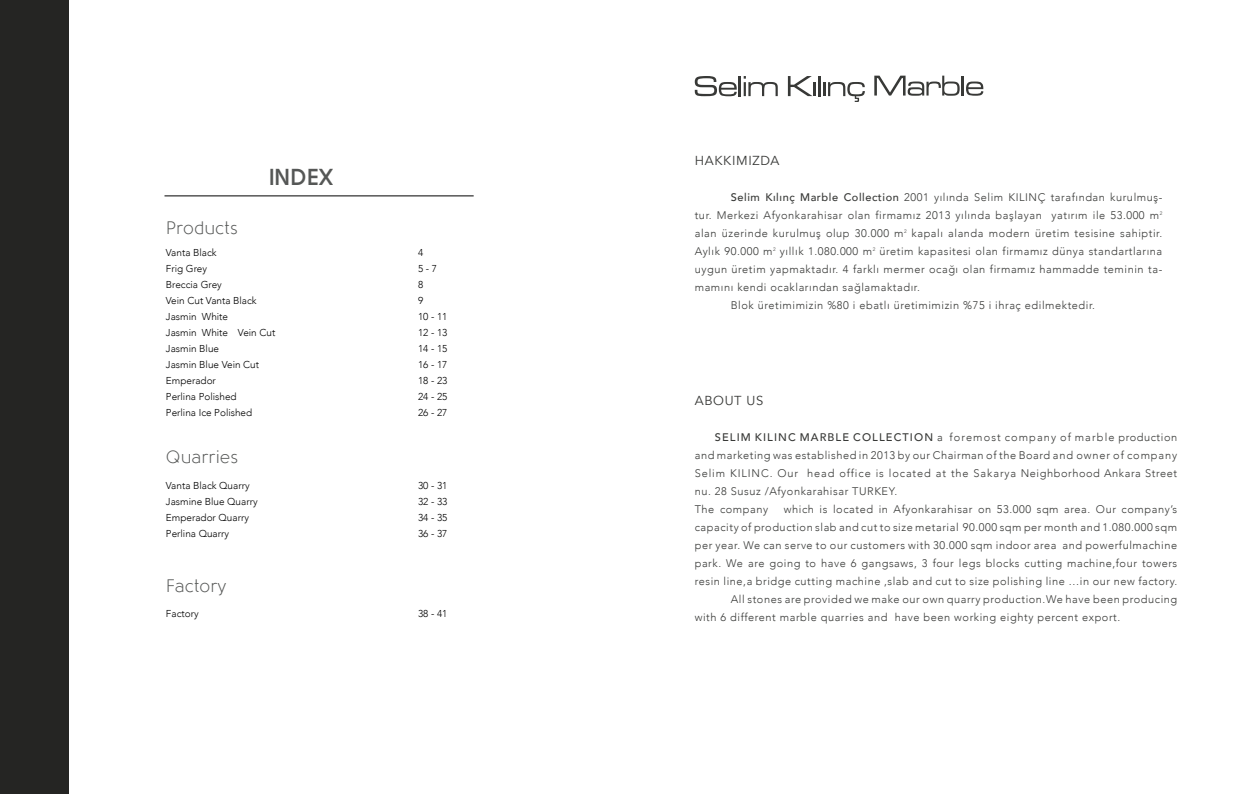
<style>
.page{position:relative;width:1248px;height:794px;background:#fff}
.page>*{position:absolute;margin:0;border:0;box-sizing:border-box;transform-origin:0 0}
.t1{font:700 23px "Solomon";letter-spacing:-.015em;color:#555756}
.t2{font:18px "Solomon";color:#555756}
.t3{font:13px "Avenir";letter-spacing:.05em;color:#383937}
.t4{font:300 11px/18px "Avenir";letter-spacing:.05em;color:#383937}
.t5{font:300 10px "Avenir";color:#000}
.s1{font-weight:500}
</style>
<div class="page">
<hr style="left:164px;top:196px;width:309px;height:1px;background:#000">
<div style="left:0;top:0;width:68px;height:794px;background:#252523"></div>
<svg style="left:874px;top:76px;width:85px;height:20px"></svg>
<hr style="left:961px;top:76px;width:2px;height:20px;background:#383937">
<svg style="left:966px;top:82px;width:17px;height:14px"></svg>
<svg style="left:694px;top:76px;width:42px;height:20px"></svg>
<hr style="left:738px;top:76px;width:3px;height:20px;background:#383937">
<svg style="left:743px;top:76px;width:34px;height:20px"></svg>
<svg style="left:787px;top:76px;width:28px;height:20px"></svg>
<hr style="left:818px;top:76px;width:2px;height:20px;background:#383937">
<svg style="left:823px;top:82px;width:41px;height:20px"></svg>
<h2 class="t2" style="left:166px;top:218px;width:73px">Products</h2>
<h1 class="t1" style="left:269px;top:165px;width:66px">INDEX</h1>
<p class="t5" style="left:166px;top:247px;width:52px">Vanta Black</p>
<p class="t5" style="left:418px;top:247px;width:7px">4</p>
<p class="t5" style="left:166px;top:263px;width:43px">Frig Grey</p>
<p class="t5" style="left:418px;top:263px;width:20px">5 - 7</p>
<p class="t5" style="left:166px;top:279px;width:57px">Breccia Grey</p>
<p class="t5" style="left:418px;top:279px;width:7px">8</p>
<p class="t5" style="left:166px;top:295px;width:92px">Vein Cut Vanta Black</p>
<p class="t5" style="left:418px;top:295px;width:7px">9</p>
<p class="t5" style="left:166px;top:311px;width:64px">Jasmin White</p>
<p class="t5" style="left:418px;top:311px;width:31px">10 - 11</p>
<p class="t5" style="left:166px;top:327px;width:111px">Jasmin White Vein Cut</p>
<p class="t5" style="left:418px;top:327px;width:31px">12 - 13</p>
<p class="t5" style="left:166px;top:343px;width:55px">Jasmin Blue</p>
<p class="t5" style="left:418px;top:343px;width:31px">14 - 15</p>
<p class="t5" style="left:166px;top:359px;width:95px">Jasmin Blue Vein Cut</p>
<p class="t5" style="left:418px;top:359px;width:31px">16 - 17</p>
<p class="t5" style="left:166px;top:375px;width:52px">Emperador</p>
<p class="t5" style="left:418px;top:375px;width:31px">18 - 23</p>
<p class="t5" style="left:166px;top:391px;width:72px">Perlina Polished</p>
<p class="t5" style="left:418px;top:391px;width:31px">24 - 25</p>
<p class="t5" style="left:166px;top:407px;width:88px">Perlina Ice Polished</p>
<p class="t5" style="left:418px;top:407px;width:31px">26 - 27</p>
<h2 class="t2" style="left:166px;top:447px;width:74px">Quarries</h2>
<p class="t5" style="left:166px;top:479px;width:85px">Vanta Black Quarry</p>
<p class="t5" style="left:418px;top:479px;width:31px">30 - 31</p>
<p class="t5" style="left:166px;top:495px;width:93px">Jasmine Blue Quarry</p>
<p class="t5" style="left:418px;top:495px;width:31px">32 - 33</p>
<p class="t5" style="left:166px;top:511px;width:84px">Emperador Quarry</p>
<p class="t5" style="left:418px;top:511px;width:31px">34 - 35</p>
<p class="t5" style="left:166px;top:527px;width:65px">Perlina Quarry</p>
<p class="t5" style="left:418px;top:527px;width:31px">36 - 37</p>
<h2 class="t2" style="left:166px;top:577px;width:62px">Factory</h2>
<p class="t5" style="left:166px;top:608px;width:34px">Factory</p>
<p class="t5" style="left:418px;top:608px;width:31px">38 - 41</p>
<p class="t3" style="left:694px;top:152px;width:86px">HAKKIMIZDA</p>
<p class="t4" style="left:730px;top:188px;width:433px"><span class="s1">Selim Kılınç Marble Collection</span> 2001 yılında Selim KILINÇ tarafından kurulmuş-</p>
<p class="t4" style="left:694px;top:206px;width:469px">tur. Merkezi Afyonkarahisar olan firmamız 2013 yılında başlayan yatırım ile 53.000 m<sup>2</sup></p>
<p class="t4" style="left:694px;top:224px;width:469px">alan üzerinde kurulmuş olup 30.000 m<sup>2</sup> kapalı alanda modern üretim tesisine sahiptir.</p>
<p class="t4" style="left:694px;top:242px;width:469px">Aylık 90.000 m<sup>2</sup> yıllık 1.080.000 m<sup>2</sup> üretim kapasitesi olan firmamız dünya standartlarına</p>
<p class="t4" style="left:694px;top:260px;width:469px">uygun üretim yapmaktadır. 4 farklı mermer ocağı olan firmamız hammadde teminin ta-</p>
<p class="t4" style="left:694px;top:278px;width:227px">mamını kendi ocaklarından sağlamaktadır.</p>
<p class="t4" style="left:730px;top:296px;width:366px">Blok üretimimizin %80 i ebatlı üretimimizin %75 i ihraç edilmektedir.</p>
<p class="t3" style="left:694px;top:393px;width:70px">ABOUT US</p>
<p class="t4" style="left:694px;top:429px;width:484px;text-indent:20px"><span class="s1">SELIM KILINC MARBLE COLLECTION</span> a foremost company of marble production and marketing was established in 2013 by our Chairman of the Board and owner of company Selim KILINC. Our head office is located at the Sakarya Neighborhood Ankara Street nu. 28 Susuz /Afyonkarahisar TURKEY.<br>The company</p>
<p class="t4" style="left:783px;top:500px;width:395px">which is located in Afyonkarahisar on 53.000 sqm area. Our company’s</p>
<p class="t4" style="left:694px;top:518px;width:484px">capacity of production slab and cut to size metarial 90.000 sqm per month and 1.080.000 sqm</p>
<p class="t4" style="left:694px;top:536px;width:484px">per year. We can serve to our customers with 30.000 sqm indoor area and powerfulmachine</p>
<p class="t4" style="left:694px;top:554px;width:484px">park. We are going to have 6 gangsaws, 3 four legs blocks cutting machine,four towers</p>
<p class="t4" style="left:694px;top:572px;width:484px">resin line,a bridge cutting machine ,slab and cut to size polishing line …in our new factory.</p>
<p class="t4" style="left:730px;top:590px;width:448px">All stones are provided we make our own quarry production.We have been producing</p>
<p class="t4" style="left:694px;top:608px;width:427px">with 6 different marble quarries and have been working eighty percent export.</p>
</div>
